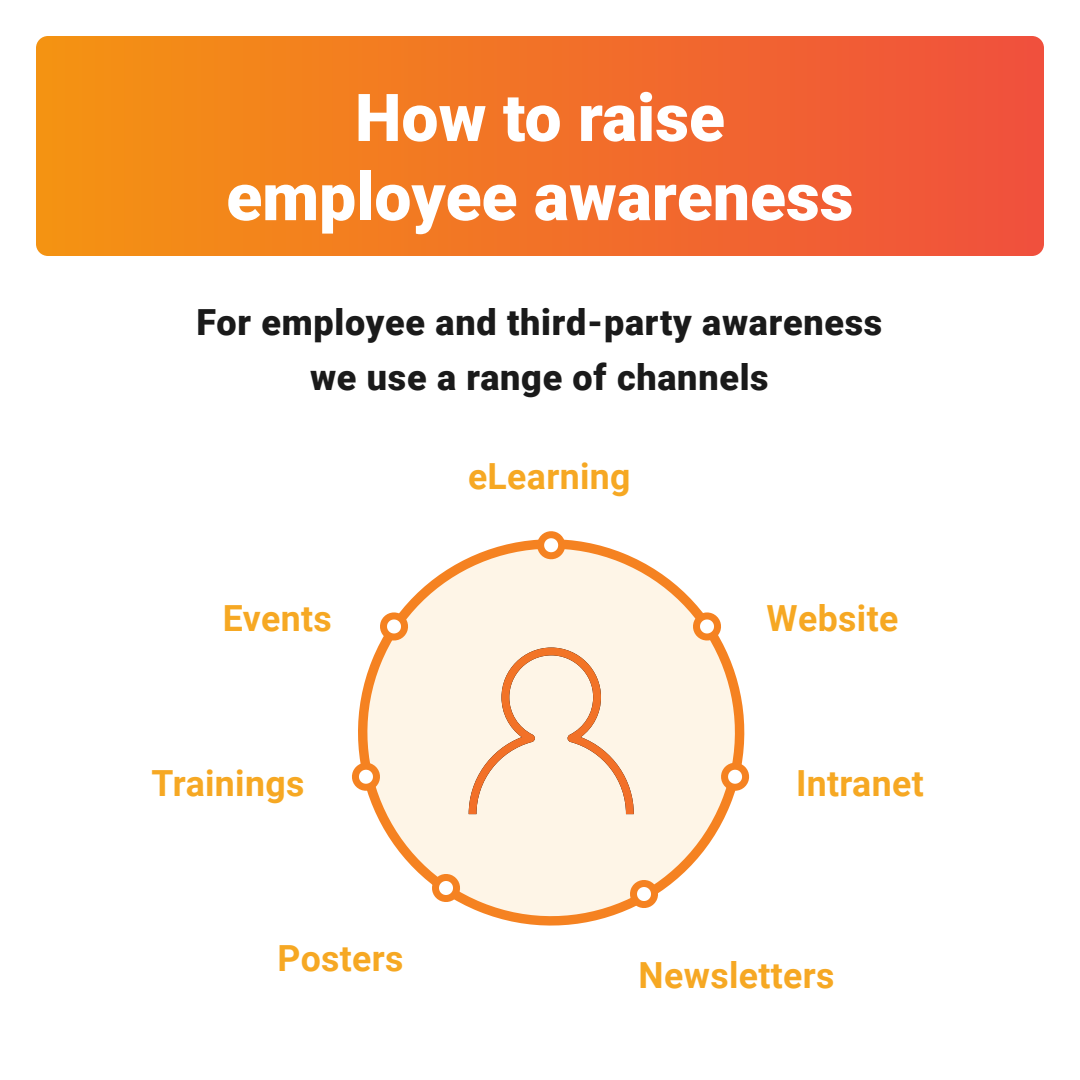
<style>
.page{position:relative;width:1080px;height:1080px;background:#fff}
.page>*{position:absolute;margin:0;border:0;box-sizing:border-box;transform-origin:0 0}
.t1{font:900 66px/79.2px "Roboto";color:#fff;text-align:center}
.t2{font:700 36px "Roboto";letter-spacing:.01em;color:#f6a823}
.t3{font:900 36px "Roboto";letter-spacing:.02em;color:#1a1a1a}
</style>
<div class="page">
<img style="left:36px;top:36px;width:1008px;height:220px">
<svg style="left:358px;top:540px;width:387px;height:386px"></svg>
<svg style="left:376px;top:608px;width:37px;height:32px"></svg>
<svg style="left:533px;top:531px;width:37px;height:27px"></svg>
<svg style="left:626px;top:876px;width:37px;height:31px"></svg>
<svg style="left:352px;top:758px;width:33px;height:32px"></svg>
<svg style="left:689px;top:608px;width:37px;height:32px"></svg>
<svg style="left:717px;top:758px;width:33px;height:32px"></svg>
<svg style="left:428px;top:870px;width:37px;height:31px"></svg>
<p class="t1" style="left:226px;top:75px;width:629px">How to raise employee awareness</p>
<p class="t3" style="left:196px;top:297px;width:688px">For employee and third-party awareness</p>
<p class="t3" style="left:310px;top:352px;width:460px">we use a range of channels</p>
<p class="t2" style="left:223px;top:593px;width:110px">Events</p>
<p class="t2" style="left:152px;top:758px;width:154px">Trainings</p>
<p class="t2" style="left:278px;top:933px;width:127px">Posters</p>
<p class="t2" style="left:468px;top:451px;width:164px">eLearning</p>
<p class="t2" style="left:767px;top:593px;width:133px">Website</p>
<p class="t2" style="left:796px;top:758px;width:129px">Intranet</p>
<p class="t2" style="left:639px;top:950px;width:197px">Newsletters</p>
</div>
